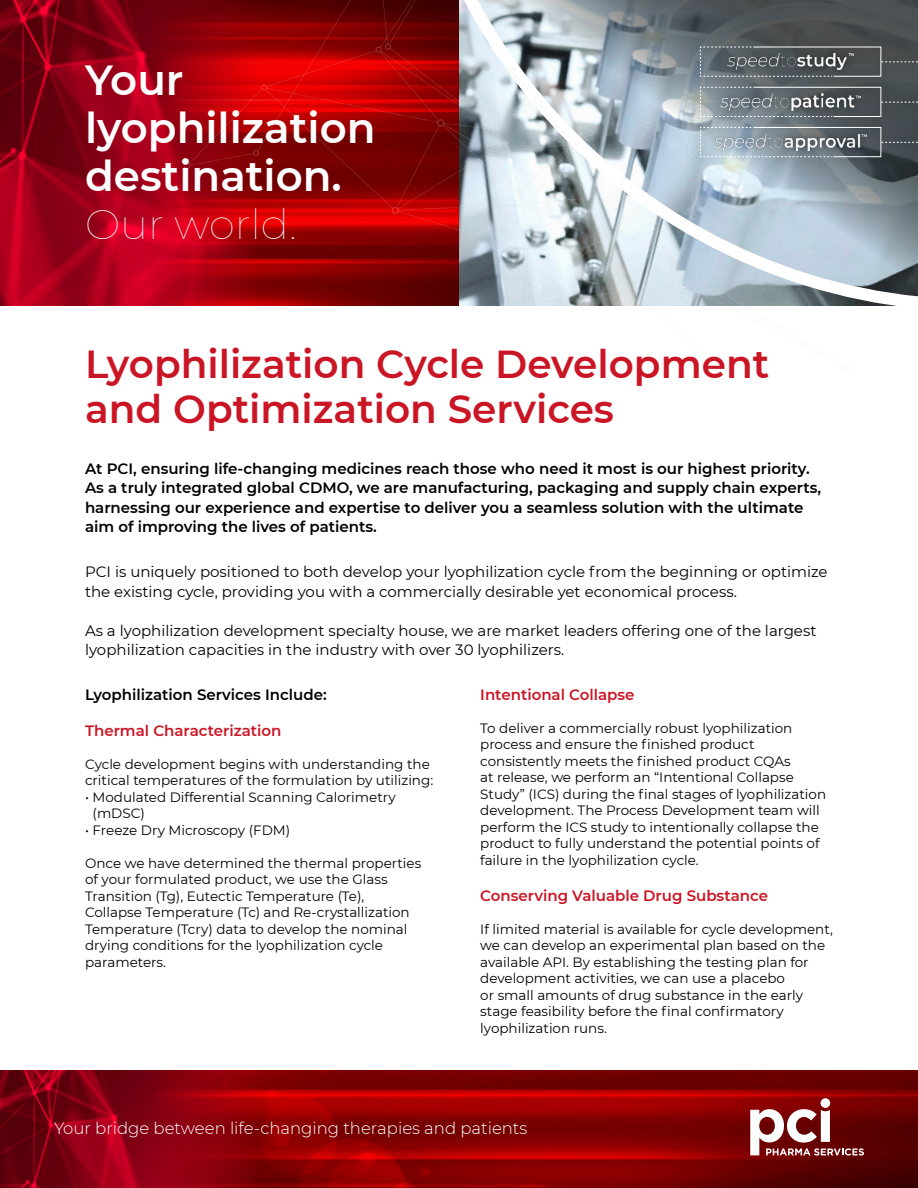
<style>
.page{position:relative;width:918px;height:1188px;background:#fff}
.page>*{position:absolute;margin:0;border:0;box-sizing:border-box;transform-origin:0 0}
.t1{font:600 42px/48px "Montserrat";color:#fff}
.t2{font:100 42px "Montserrat";color:#fff}
.t3{font:600 39px/45px "Montserrat";color:#ca1524}
.t4{font:300 16.5px "Montserrat";color:#fff}
.t5{font:15px/19.5px "Montserrat";color:#000}
.t6{font:600 15px/19.5px "Montserrat";color:#000}
.t7{font:600 15px "Montserrat";color:#ca1524}
.t8{font:13.5px/16.5px "Montserrat";color:#000}
</style>
<div class="page">
<img style="left:297px;top:1070px;width:621px;height:118px">
<img style="left:0;top:1070px;width:297px;height:118px">
<div style="left:821px;top:1098px;width:9px;height:10px;background:#fff;border-radius:50%"></div>
<svg style="left:750px;top:1109px;width:114px;height:47px"></svg>
<img style="left:0;top:0;width:185px;height:306px">
<svg style="left:849px;top:0;width:69px;height:306px;background:#7b868c"></svg>
<svg style="left:849px;top:87px;width:69px;height:30px;background:#4e5458"></svg>
<img style="left:849px;top:93px;width:12px;height:17px">
<div style="left:691px;top:37px;width:227px;height:49px;background:#484c4d"></div>
<svg style="left:849px;top:47px;width:69px;height:30px"></svg>
<img style="left:849px;top:53px;width:5px;height:17px">
<div style="left:691px;top:118px;width:227px;height:48px;background:#000;opacity:.75"></div>
<svg style="left:849px;top:127px;width:69px;height:30px;background:#4e5459"></svg>
<img style="left:849px;top:134px;width:18px;height:16px">
<img style="left:185px;top:0;width:664px;height:368px">
<h1 class="t1" style="left:85px;top:54px;width:292px">Your lyophilization destination.</h1>
<h1 class="t2" style="left:85px;top:196px;width:213px">Our world.</h1>
<h2 class="t3" style="left:85px;top:340px;width:686px">Lyophilization Cycle Development and Optimization Services</h2>
<p class="t6" style="left:85px;top:458px;width:738px">At PCI, ensuring life-changing medicines reach those who need it most is our highest priority.<br>As a truly integrated global CDMO, we are manufacturing, packaging and supply chain experts, harnessing our experience and expertise to deliver you a seamless solution with the ultimate aim of improving the lives of patients.</p>
<p class="t5" style="left:85px;top:562px;width:744px">PCI is uniquely positioned to both develop your lyophilization cycle from the beginning or optimize the existing cycle, providing you with a commercially desirable yet economical process.</p>
<p class="t5" style="left:85px;top:620px;width:733px">As a lyophilization development specialty house, we are market leaders offering one of the largest lyophilization capacities in the industry with over 30 lyophilizers.</p>
<p class="t6" style="left:85px;top:684px;width:243px">Lyophilization Services Include:</p>
<p class="t7" style="left:85px;top:720px;width:198px">Thermal Characterization</p>
<p class="t8" style="left:85px;top:755px;width:350px">Cycle development begins with understanding the critical temperatures of the formulation by utilizing:</p>
<p class="t8" style="left:93px;top:788px;width:305px;text-indent:-8px">• Modulated Differential Scanning Calorimetry (mDSC)</p>
<p class="t8" style="left:85px;top:821px;width:207px">• Freeze Dry Microscopy (FDM)</p>
<p class="t8" style="left:85px;top:854px;width:338px">Once we have determined the thermal properties of your formulated product, we use the Glass Transition (Tg), Eutectic Temperature (Te), Collapse Temperature (Tc) and Re-crystallization Temperature (Tcry) data to develop the nominal drying conditions for the lyophilization cycle parameters.</p>
<p class="t7" style="left:480px;top:684px;width:156px">Intentional Collapse</p>
<p class="t8" style="left:480px;top:719px;width:347px">To deliver a commercially robust lyophilization process and ensure the finished product consistently meets the finished product CQAs<br>at release, we perform an “Intentional Collapse Study” (ICS) during the final stages of lyophilization development. The Process Development team will perform the ICS study to intentionally collapse the product to fully understand the potential points of failure in the lyophilization cycle.</p>
<p class="t7" style="left:480px;top:885px;width:289px">Conserving Valuable Drug Substance</p>
<p class="t8" style="left:480px;top:920px;width:354px">If limited material is available for cycle development, we can develop an experimental plan based on the available API. By establishing the testing plan for development activities, we can use a placebo<br>or small amounts of drug substance in the early stage feasibility before the final confirmatory lyophilization runs.</p>
<p class="t4" style="left:54px;top:1117px;width:475px">Your bridge between life-changing therapies and patients</p>
</div>
